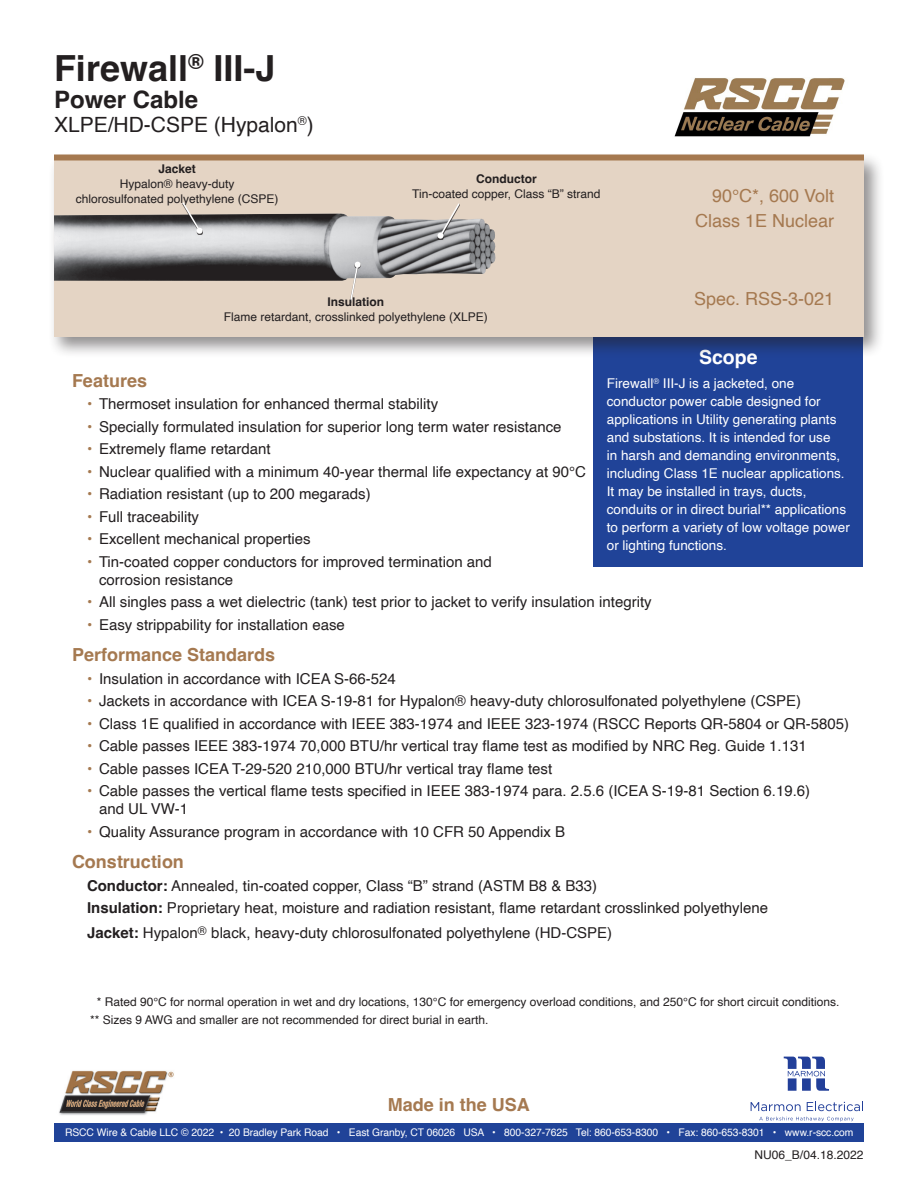
<style>
.page{position:relative;width:918px;height:1188px;background:#fff}
.page>*{position:absolute;margin:0;border:0;box-sizing:border-box;transform-origin:0 0}
.Product_title_left{font:700 36px "Helvetica";color:#231f20}
.Product_subtitle_lef{font:700 24px "Helvetica";color:#231f20}
.Product_subtitle2_le{font:21px "Helvetica";color:#231f20}
.t1{font:700 19.5px "Helvetica";color:#fff}
.Subheads{font:700 18px "Helvetica";color:#a57950}
.Specs{font:18px "Helvetica";color:#a57950}
.Body_text{font:15px/18px "Helvetica";color:#231f20}
.t2{font:13.5px/18px "Helvetica";color:#fff}
.note{font:12px "Helvetica";color:#231f20}
.Callout{font:12px "Helvetica";color:#231f20}
.Callout-2{font:700 12px "Helvetica";color:#231f20}
.t3{font:10.5px "Helvetica";letter-spacing:-.005em;color:#fff}
.s1{color:#a57950}
.s2{font-weight:700}
</style>
<div class="page">
<div style="left:54px;top:1124px;width:810px;height:18px;background:#204398"></div>
<img style="left:59px;top:1070px;width:115px;height:45px">
<svg style="left:784px;top:1057px;width:45px;height:34px"></svg>
<svg style="left:759px;top:1117px;width:95px;height:4px"></svg>
<svg style="left:751px;top:1102px;width:50px;height:9px"></svg>
<svg style="left:807px;top:1102px;width:56px;height:9px"></svg>
<div style="left:593px;top:334px;width:270px;height:233px;background:#204398"></div>
<div style="left:48px;top:152px;width:837px;height:206px;background:#231f20;opacity:.5"></div>
<div style="left:54px;top:157px;width:810px;height:180px;background:#e4d4c4"></div>
<img style="left:54px;top:214px;width:441px;height:67px">
<div style="left:54px;top:154px;width:810px;height:6px;background:#a57950"></div>
<img style="left:674px;top:78px;width:171px;height:59px">
<div style="left:437px;top:204px;width:23px;height:36px;background:#231f20;opacity:.75"></div>
<svg style="left:438px;top:203px;width:23px;height:36px"></svg>
<svg style="left:349px;top:261px;width:12px;height:42px"></svg>
<div style="left:182px;top:203px;width:21px;height:32px;background:#231f20;opacity:.75"></div>
<svg style="left:181px;top:202px;width:22px;height:32px"></svg>
<p class="Product_title_left" style="left:54px;top:46px;width:223px">Firewall<sup>®</sup> III-J</p>
<p class="Product_subtitle_lef" style="left:54px;top:85px;width:146px">Power Cable</p>
<p class="Product_subtitle2_le" style="left:54px;top:108px;width:261px">XLPE/HD-CSPE (Hypalon<sup>®</sup>)</p>
<p class="Callout-2" style="left:158px;top:161px;width:39px">Jacket</p>
<p class="Callout" style="left:120px;top:174px;width:116px">Hypalon® heavy-duty</p>
<p class="Callout" style="left:76px;top:189px;width:204px">chlorosulfonated polyethylene (CSPE)</p>
<p class="Callout-2" style="left:476px;top:171px;width:62px">Conductor</p>
<p class="Callout" style="left:412px;top:184px;width:190px">Tin-coated copper, Class “B” strand</p>
<p class="Callout-2" style="left:328px;top:295px;width:58px">Insulation</p>
<p class="Callout" style="left:224px;top:308px;width:266px">Flame retardant, crosslinked polyethylene (XLPE)</p>
<p class="Specs" style="left:712px;top:182px;width:124px">90°C*, 600 Volt</p>
<p class="Specs" style="left:695px;top:207px;width:141px">Class 1E Nuclear</p>
<p class="Specs" style="left:694px;top:285px;width:142px">Spec. RSS-3-021</p>
<h3 class="t1" style="left:699px;top:345px;width:60px">Scope</h3>
<p class="t2" style="left:607px;top:375px;width:245px">Firewall<sup>®</sup> III-J is a jacketed, one conductor power cable designed for applications in Utility generating plants and substations. It is intended for use<br>in harsh and demanding environments, including Class 1E nuclear applications.<br>It may be installed in trays, ducts, conduits or in direct burial** applications to perform a variety of low voltage power or lighting functions.</p>
<p class="Subheads" style="left:72px;top:370px;width:77px">Features</p>
<p class="Body_text" style="left:87px;top:396px;width:353px"><span class="s1">•</span> Thermoset insulation for enhanced thermal stability</p>
<p class="Body_text" style="left:87px;top:418px;width:476px"><span class="s1">•</span> Specially formulated insulation for superior long term water resistance</p>
<p class="Body_text" style="left:87px;top:441px;width:185px"><span class="s1">•</span> Extremely flame retardant</p>
<p class="Body_text" style="left:87px;top:463px;width:500px"><span class="s1">•</span> Nuclear qualified with a minimum 40-year thermal life expectancy at 90°C</p>
<p class="Body_text" style="left:87px;top:486px;width:285px"><span class="s1">•</span> Radiation resistant (up to 200 megarads)</p>
<p class="Body_text" style="left:87px;top:508px;width:114px"><span class="s1">•</span> Full traceability</p>
<p class="Body_text" style="left:87px;top:531px;width:225px"><span class="s1">•</span> Excellent mechanical properties</p>
<p class="Body_text" style="left:99px;top:553px;width:394px;text-indent:-12px"><span class="s1">•</span> Tin-coated copper conductors for improved termination and corrosion resistance</p>
<p class="Body_text" style="left:87px;top:594px;width:566px"><span class="s1">•</span> All singles pass a wet dielectric (tank) test prior to jacket to verify insulation integrity</p>
<p class="Body_text" style="left:87px;top:616px;width:259px"><span class="s1">•</span> Easy strippability for installation ease</p>
<p class="Subheads" style="left:72px;top:644px;width:205px">Performance Standards</p>
<p class="Body_text" style="left:87px;top:670px;width:310px"><span class="s1">•</span> Insulation in accordance with ICEA S-66-524</p>
<p class="Body_text" style="left:87px;top:693px;width:716px"><span class="s1">•</span> Jackets in accordance with ICEA S-19-81 for Hypalon® heavy-duty chlorosulfonated polyethylene (CSPE)</p>
<p class="Body_text" style="left:87px;top:715px;width:764px"><span class="s1">•</span> Class 1E qualified in accordance with IEEE 383-1974 and IEEE 323-1974 (RSCC Reports QR-5804 or QR-5805)</p>
<p class="Body_text" style="left:87px;top:738px;width:721px"><span class="s1">•</span> Cable passes IEEE 383-1974 70,000 BTU/hr vertical tray flame test as modified by NRC Reg. Guide 1.131</p>
<p class="Body_text" style="left:87px;top:760px;width:467px"><span class="s1">•</span> Cable passes ICEA T-29-520 210,000 BTU/hr vertical tray flame test</p>
<p class="Body_text" style="left:99px;top:783px;width:713px;text-indent:-12px"><span class="s1">•</span> Cable passes the vertical flame tests specified in IEEE 383-1974 para. 2.5.6 (ICEA S-19-81 Section 6.19.6) and UL VW-1</p>
<p class="Body_text" style="left:87px;top:823px;width:480px"><span class="s1">•</span> Quality Assurance program in accordance with 10 CFR 50 Appendix B</p>
<p class="Subheads" style="left:72px;top:851px;width:113px">Construction</p>
<p class="Body_text" style="left:87px;top:877px;width:512px"><span class="s2">Conductor:</span> Annealed, tin-coated copper, Class “B” strand (ASTM B8 &amp; B33)</p>
<p class="Body_text" style="left:87px;top:900px;width:683px"><span class="s2">Insulation:</span> Proprietary heat, moisture and radiation resistant, flame retardant crosslinked polyethylene</p>
<p class="Body_text" style="left:87px;top:924px;width:527px"><span class="s2">Jacket:</span> Hypalon<sup>®</sup> black, heavy-duty chlorosulfonated polyethylene (HD-CSPE)</p>
<p class="note" style="left:97px;top:992px;width:744px">* Rated 90°C for normal operation in wet and dry locations, 130°C for emergency overload conditions, and 250°C for short circuit conditions.</p>
<p class="note" style="left:90px;top:1010px;width:400px">** Sizes 9 AWG and smaller are not recommended for direct burial in earth.</p>
<p class="Subheads" style="left:388px;top:1094px;width:144px">Made in the USA</p>
<p class="t3" style="left:65px;top:1125px;width:790px">RSCC Wire &amp; Cable LLC © 2022 • 20 Bradley Park Road • East Granby, CT 06026 USA • 800-327-7625 Tel: 860-653-8300 • Fax: 860-653-8301 • www.r-scc.com</p>
<p class="note" style="left:755px;top:1145px;width:110px">NU06_B/04.18.2022</p>
</div>
